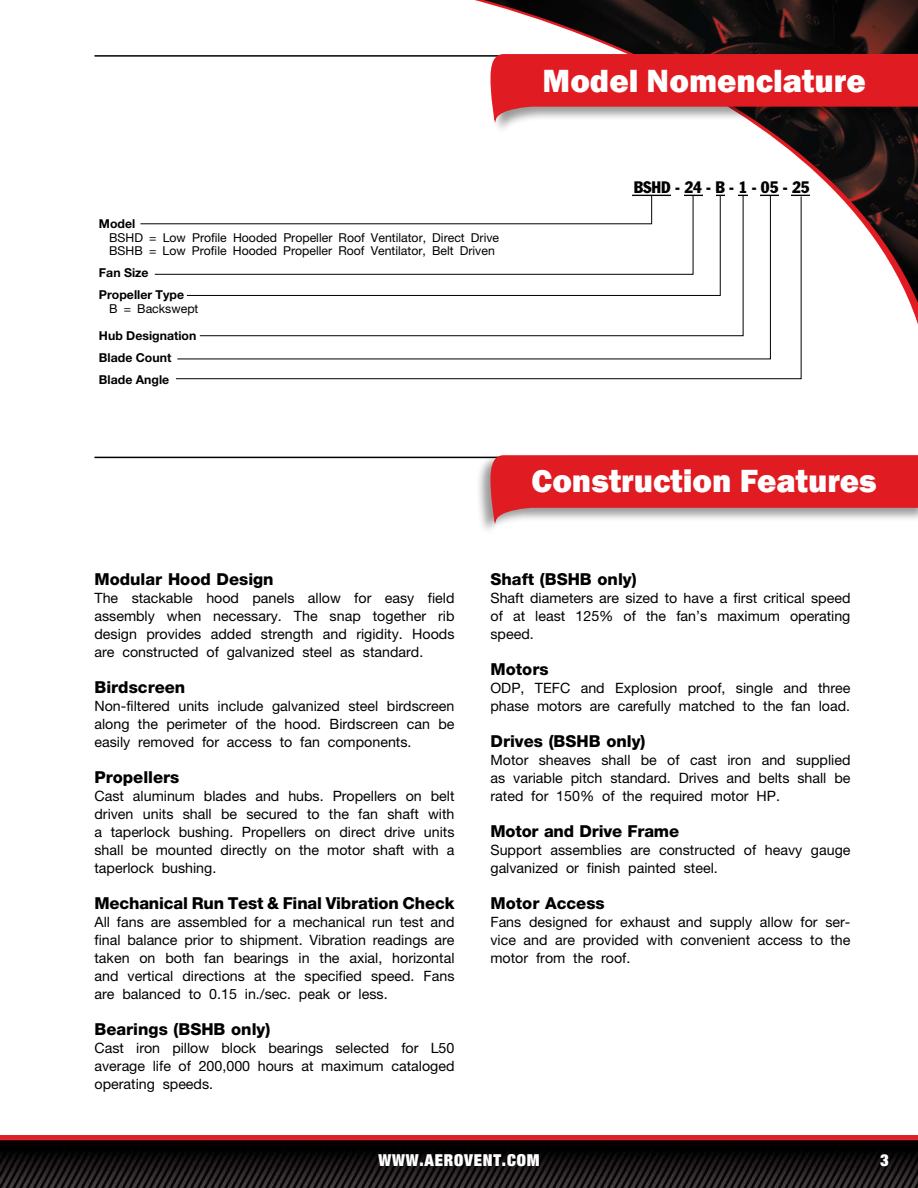
<style>
.page{position:relative;width:918px;height:1188px;background:#fff}
.page>*{position:absolute;margin:0;border:0;box-sizing:border-box;transform-origin:0 0}
.t1{font:800 33px "Franklin Gothic";color:#fff}
.t2{font:800 16.5px "Helvetica Neue";color:#000}
.t3{font:900 expanded 16.5px "Helvetica Neue";letter-spacing:.05em;color:#fff}
.t4{font:condensed 16.35px "Franklin Gothic";color:#000}
.t5{font:14.25px/18px "Helvetica Neue";color:#000;text-align:justify}
.t6{font:12.3px/13.6px "Helvetica Neue";color:#000}
.t7{font:700 12.3px/21.9px "Helvetica Neue";color:#000}
</style>
<div class="page">
<img style="left:0;top:1135px;width:918px;height:53px">
<svg style="left:176px;top:0;width:742px;height:380px"></svg>
<hr style="left:94px;top:55px;width:824px;height:2px;background:#000">
<div style="left:489px;top:53px;width:429px;height:83px;background:#000;opacity:.4"></div>
<svg style="left:491px;top:54px;width:427px;height:71px;background:#cb373c"></svg>
<hr style="left:632px;top:195px;width:178px;height:1px;background:#000">
<div style="left:671px;top:193px;width:13px;height:7px;background:#fff"></div>
<div style="left:703px;top:192px;width:12px;height:7px;background:#fff"></div>
<div style="left:726px;top:193px;width:12px;height:7px;background:#fff"></div>
<div style="left:749px;top:193px;width:11px;height:7px;background:#fff"></div>
<svg style="left:140px;top:195px;width:609px;height:80px"></svg>
<div style="left:780px;top:193px;width:11px;height:7px;background:#fff"></div>
<svg style="left:175px;top:196px;width:627px;height:183px"></svg>
<hr style="left:94px;top:457px;width:824px;height:1px;background:#000">
<div style="left:475px;top:453px;width:443px;height:83px;background:#000;opacity:.4"></div>
<svg style="left:491px;top:455px;width:427px;height:71px;background:#de4c51"></svg>
<h1 class="t1" style="left:543px;top:60px;width:325px">Model Nomenclature</h1>
<p class="t7" style="left:99px;top:212px;width:38px">Model</p>
<p class="t6" style="left:109px;top:230px;width:391px">BSHD = Low Profile Hooded Propeller Roof Ventilator, Direct Drive<br>BSHB = Low Profile Hooded Propeller Roof Ventilator, Belt Driven</p>
<p class="t7" style="left:99px;top:261px;width:87px">Fan Size<br>Propeller Type</p>
<p class="t6" style="left:109px;top:301px;width:91px">B = Backswept</p>
<p class="t7" style="left:99px;top:324px;width:99px">Hub Designation<br>Blade Count<br>Blade Angle</p>
<p class="t4" style="left:634px;top:178px;width:178px">BSHD - 24 - B - 1 - 05 - 25</p>
<h1 class="t1" style="left:532px;top:460px;width:347px">Construction Features</h1>
<p class="t2" style="left:95px;top:569px;width:181px">Modular Hood Design</p>
<p class="t5" style="left:95px;top:589px;width:362px">The stackable hood panels allow for easy field assembly when necessary. The snap together rib design provides added strength and rigidity. Hoods are constructed of galvanized steel as standard.</p>
<p class="t2" style="left:95px;top:677px;width:92px">Birdscreen</p>
<p class="t5" style="left:95px;top:697px;width:362px">Non-filtered units include galvanized steel birdscreen along the perimeter of the hood. Birdscreen can be easily removed for access to fan components.</p>
<p class="t2" style="left:95px;top:767px;width:86px">Propellers</p>
<p class="t5" style="left:95px;top:787px;width:362px">Cast aluminum blades and hubs. Propellers on belt driven units shall be secured to the fan shaft with a taperlock bushing. Propellers on direct drive units shall be mounted directly on the motor shaft with a taperlock bushing.</p>
<p class="t2" style="left:95px;top:893px;width:362px">Mechanical Run Test &amp; Final Vibration Check</p>
<p class="t5" style="left:95px;top:913px;width:362px">All fans are assembled for a mechanical run test and final balance prior to shipment. Vibration readings are taken on both fan bearings in the axial, horizontal and vertical directions at the specified speed. Fans are balanced to 0.15 in./sec. peak or less.</p>
<p class="t2" style="left:95px;top:1019px;width:177px">Bearings (BSHB only)</p>
<p class="t5" style="left:95px;top:1039px;width:362px">Cast iron pillow block bearings selected for L50 average life of 200,000 hours at maximum cataloged operating speeds.</p>
<p class="t2" style="left:490px;top:569px;width:148px">Shaft (BSHB only)</p>
<p class="t5" style="left:490px;top:589px;width:362px">Shaft diameters are sized to have a first critical speed of at least 125% of the fan’s maximum operating speed.</p>
<p class="t2" style="left:490px;top:659px;width:60px">Motors</p>
<p class="t5" style="left:490px;top:679px;width:362px">ODP, TEFC and Explosion proof, single and three phase motors are carefully matched to the fan load.</p>
<p class="t2" style="left:490px;top:731px;width:157px">Drives (BSHB only)</p>
<p class="t5" style="left:490px;top:751px;width:362px">Motor sheaves shall be of cast iron and supplied as variable pitch standard. Drives and belts shall be rated for 150% of the required motor HP.</p>
<p class="t2" style="left:490px;top:821px;width:190px">Motor and Drive Frame</p>
<p class="t5" style="left:490px;top:841px;width:362px">Support assemblies are constructed of heavy gauge galvanized or finish painted steel.</p>
<p class="t2" style="left:490px;top:893px;width:116px">Motor Access</p>
<p class="t5" style="left:490px;top:913px;width:362px">Fans designed for exhaust and supply allow for ser&shy;vice and are provided with convenient access to the motor from the roof.</p>
<p class="t3" style="left:378px;top:1149px;width:163px">WWW.AEROVENT.COM</p>
<p class="t3" style="left:880px;top:1149px;width:10px">3</p>
</div>
